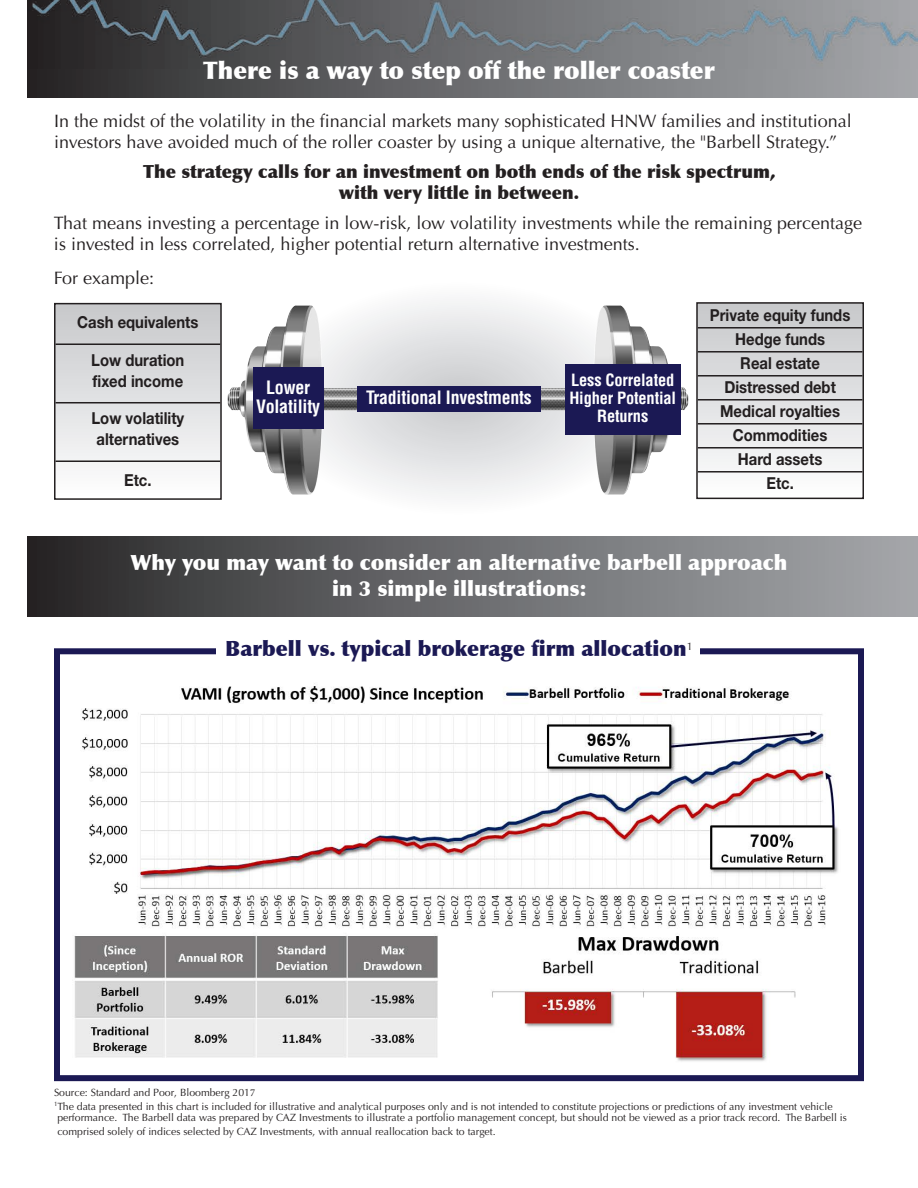
<style>
.page{position:relative;width:918px;height:1188px;background:#fff}
.page>*{position:absolute;margin:0;border:0;box-sizing:border-box;transform-origin:0 0}
.t1{font:900 24px "Optima";color:#fff}
.t2{font:900 21px/25.5px "Optima";color:#fff;text-align:center}
.t3{font:900 21px "Optima";color:#1b1954}
.t4{font:18px/21px "Optima";color:#231f20}
.t5{font:900 18px/21px "Optima";color:#231f20;text-align:center}
.t6{font:700 condensed 18px/19.5px "Helvetica";letter-spacing:-.01em;color:#fff;text-align:center}
.t7{font:700 16.5px/24px "Helvetica Neue";color:#231f20;text-align:center;scale:.9 1}
.t8{font:700 condensed 16.5px/18px "Helvetica";letter-spacing:-.01em;color:#fff;text-align:center}
.t9{font:10.5px/14.2px "Optima";color:#231f20}
.s1{font-family:"Minion Pro"}
</style>
<div class="page">
<div style="left:266px;top:282px;width:385px;height:232px;background:#fafafa;border-radius:50%"></div>
<img style="left:228px;top:306px;width:460px;height:188px">
<div style="left:696px;top:302px;width:168px;height:197px;border:2px solid #231f20"></div>
<hr style="left:698px;top:327px;width:164px;height:2px;background:#231f20">
<hr style="left:698px;top:351px;width:164px;height:2px;background:#231f20">
<hr style="left:698px;top:375px;width:164px;height:2px;background:#231f20">
<hr style="left:698px;top:399px;width:164px;height:2px;background:#231f20">
<hr style="left:698px;top:423px;width:164px;height:2px;background:#231f20">
<hr style="left:698px;top:447px;width:164px;height:2px;background:#231f20">
<hr style="left:698px;top:471px;width:164px;height:2px;background:#231f20">
<div style="left:54px;top:303px;width:168px;height:197px;border:2px solid #231f20"></div>
<hr style="left:56px;top:343px;width:164px;height:2px;background:#231f20">
<hr style="left:56px;top:402px;width:164px;height:1px;background:#231f20">
<hr style="left:56px;top:460px;width:164px;height:2px;background:#231f20">
<div style="left:565px;top:364px;width:116px;height:71px;background:#1b1954"></div>
<div style="left:253px;top:368px;width:70px;height:61px;background:#1b1954"></div>
<div style="left:357px;top:386px;width:184px;height:25px;background:#1b1954"></div>
<div style="left:27px;top:536px;width:891px;height:80px;background:linear-gradient(to right,#2b2a2b,#a8abae)"></div>
<div style="left:54px;top:648px;width:810px;height:433px;border:6px solid #1b1954"></div>
<div style="left:216px;top:638px;width:483px;height:26px;background:#fff"></div>
<div style="left:27px;top:0;width:891px;height:98px;background:linear-gradient(to right,#2b2a2b,#a8abaf)"></div>
<img style="left:27px;top:0;width:891px;height:69px">
<img style="left:74px;top:683px;width:765px;height:379px">
<h1 class="t1" style="left:203px;top:55px;width:513px">There is a way to step off the roller coaster</h1>
<h3 class="t4" style="left:54px;top:110px;width:799px">In the midst of the volatility in the financial markets many sophisticated HNW families and institutional investors have avoided much of the roller coaster by using a unique alternative, the "Barbell Strategy.”</h3>
<h3 class="t5" style="left:143px;top:161px;width:634px">The strategy calls for an investment on both ends of the risk spectrum, with very little in between.</h3>
<h3 class="t4" style="left:54px;top:212px;width:810px">That means investing a percentage in low-risk, low volatility investments while the remaining percentage is invested in less correlated, higher potential return alternative investments.</h3>
<h3 class="t4" style="left:54px;top:268px;width:102px">For example:</h3>
<h3 class="t7" style="left:77px;top:312px;width:136px">Cash equivalents</h3>
<h3 class="t7" style="left:91px;top:351px;width:105px;line-height:21px;text-align:left">Low duration fixed income</h3>
<h3 class="t7" style="left:92px;top:410px;width:105px;line-height:21px">Low volatility alternatives</h3>
<h3 class="t7" style="left:124px;top:470px;width:32px">Etc.</h3>
<h3 class="t6" style="left:256px;top:378px;width:65px">Lower<br>Volatility</h3>
<h3 class="t6" style="left:366px;top:388px;width:167px">Traditional Investments</h3>
<h3 class="t8" style="left:569px;top:371px;width:108px">Less Correlated<br>Higher Potential<br>Returns</h3>
<h3 class="t7" style="left:710px;top:305px;width:158px">Private equity funds<br>Hedge funds<br>Real estate<br>Distressed debt<br>Medical royalties<br>Commodities<br>Hard assets<br>Etc.</h3>
<h2 class="t2" style="left:131px;top:550px;width:658px">Why you may want to consider an alternative barbell approach in 3 simple illustrations:</h2>
<h2 class="t3" style="left:225px;top:635px;width:469px">Barbell vs. typical brokerage firm allocation<sup>1</sup></h2>
<p class="t9" style="left:54px;top:1085px;width:780px">Source: Standard and Poor, Bloomberg 201<span class="s1">7<br></span><sup>1</sup>The data presented in this chart is included for illustrative and analytical purposes only and is not intended to constitute projections or predictions of any investment vehicle</p>
<p class="t9" style="left:57px;top:1111px;width:791px;line-height:13.8px">performance. The Barbell data was prepared by CAZ Investments to illustrate a portfolio management concept, but should not be viewed as a prior track record. The Barbell is comprised solely of indices selected by CAZ Investments, with annual reallocation back to target.</p>
</div>
